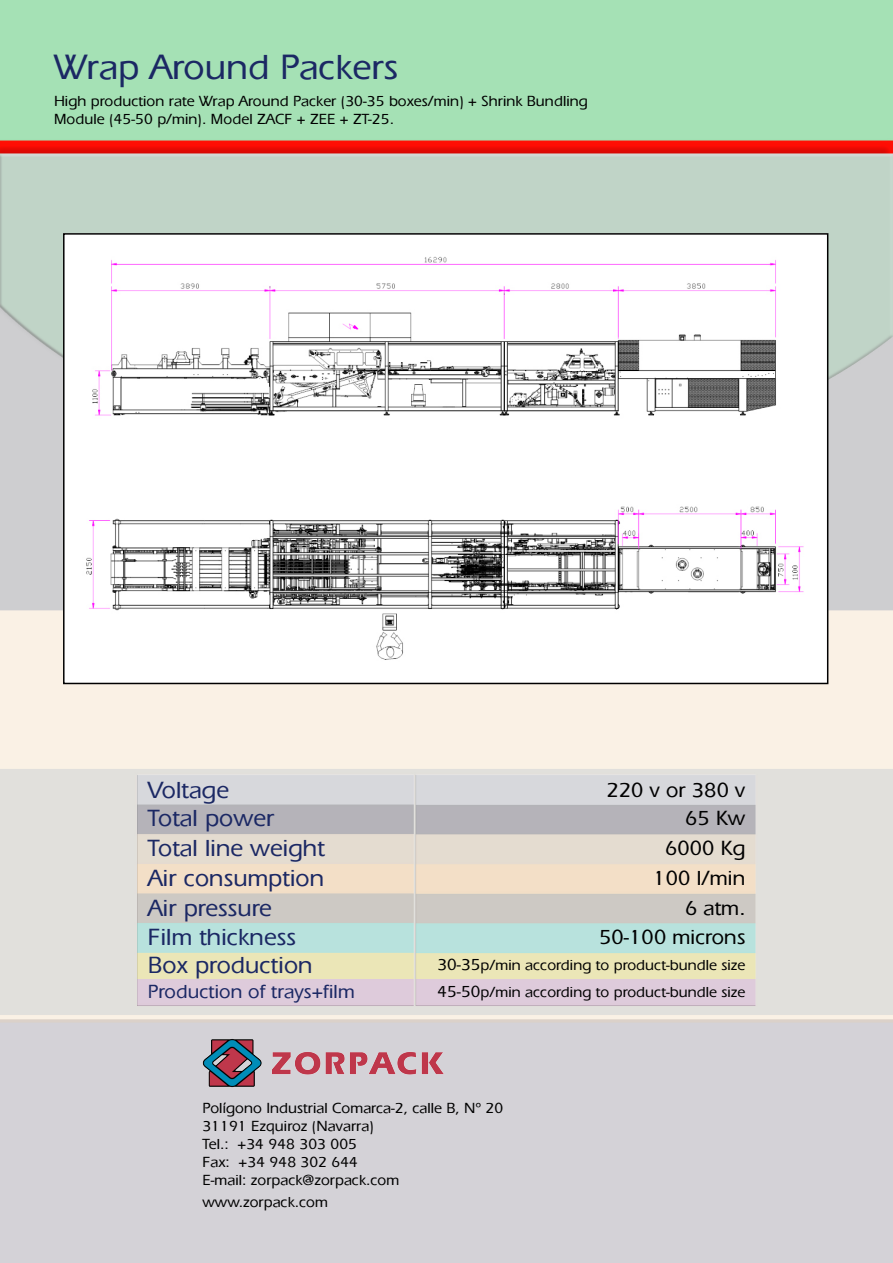
<style>
.page{position:relative;width:893px;height:1263px;background:#fff}
.page>*{position:absolute;margin:0;border:0;box-sizing:border-box;transform-origin:0 0}
.t1{font:700 36px "Erie Light";color:#1b2864}
.t2{font:700 24px/29.2px "Erie Light";color:#1b2864}
.t3{font:700 21px/29.5px "Erie Light";color:#000;text-align:right}
.t4{font:700 19.5px "Erie Light";color:#1b2864}
.t5{font:700 15px/18px "Erie Light";color:#000}
.s1{font-size:16.5px}
</style>
<div class="page">
<img style="left:0;top:0;width:893px;height:1263px">
<img style="left:202px;top:1038px;width:243px;height:49px">
<img style="left:66px;top:236px;width:759px;height:445px">
<div style="left:63px;top:233px;width:765px;height:451px;border:2px solid #000"></div>
<h1 class="t1" style="left:54px;top:46px;width:346px">Wrap Around Packers</h1>
<p class="t5" style="left:54px;top:92px;width:535px">High production rate Wrap Around Packer (30-35 boxes/min) + Shrink Bundling<br>Module (45-50 p/min). Model ZACF + ZEE + ZT-25.</p>
<h2 class="t2" style="left:148px;top:775px;width:179px">Voltage<br>Total power<br>Total line weight<br>Air consumption<br>Air pressure<br>Film thickness<br>Box production</h2>
<h3 class="t3" style="left:599px;top:775px;width:148px">220 v or 380 v<br>65 Kw<br>6000 Kg<br>100 l/min<br>6 atm.<br>50-100 microns</h3>
<p class="t5" style="left:437px;top:956px;width:309px"><span class="s1">30-35</span>p/min according to product-bundle size</p>
<h3 class="t4" style="left:148px;top:980px;width:208px">Production of trays+film</h3>
<p class="t5" style="left:437px;top:983px;width:309px"><span class="s1">45-50</span>p/min according to product-bundle size</p>
<p class="t5" style="left:202px;top:1099px;width:302px">Polígono Industrial Comarca-2, calle B, Nº 20<br>31191 Ezquiroz (Navarra)<br>Tel.: +34 948 303 005<br>Fax: +34 948 302 644<br>E-mail: zorpack@zorpack.com</p>
<p class="t5" style="left:202px;top:1193px;width:127px">www.zorpack.com</p>
</div>
